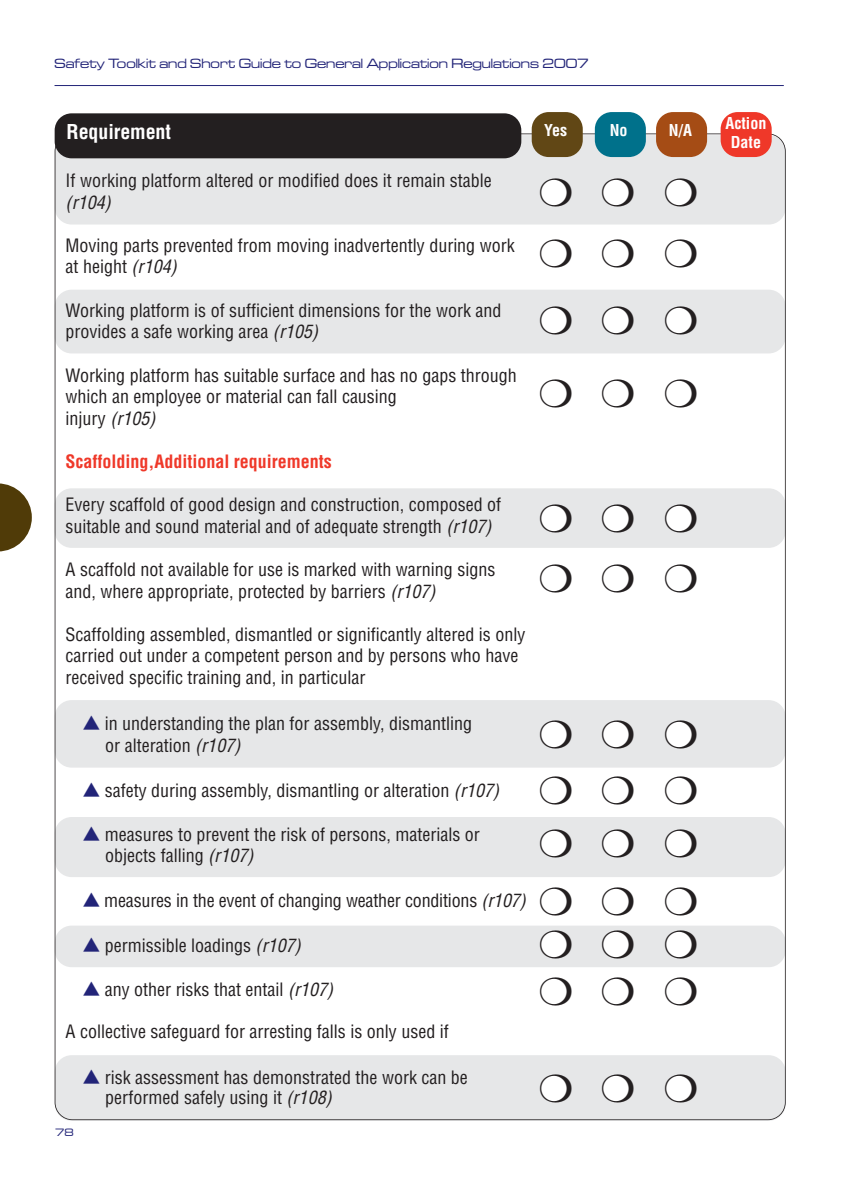
<style>
.page{position:relative;width:866px;height:1187px;background:#fff}
.page>*{position:absolute;margin:0;border:0;box-sizing:border-box;transform-origin:0 0}
.t1{font:39.2px/54.8px "Zapf Dingbats";color:#231f20}
.t2{font:700 condensed 20px "Helvetica";letter-spacing:-.005em;color:#fff}
.t3{font:condensed 18px/21.6px "Helvetica";color:#231f20}
.t4{font:700 condensed 18px "Helvetica";color:#ef3829}
.t5{font:italic condensed 18px "Helvetica";color:#231f20}
.t6{font:700 condensed 16px/19px "Helvetica";color:#fff;text-align:center}
.t7{font:14px "Microgramma D Medi Exte";color:#222478}
.t8{font:11.2px "Microgramma D Medi Exte";color:#222478}
.s1{font-style:italic}
.s2{color:#222478}
</style>
<div class="page">
<hr style="left:55px;top:85px;width:729px;height:1px;background:#222478">
<div style="left:55px;top:135px;width:731px;height:89px;background:#e6e7e8;border-radius:17px"></div>
<div style="left:55px;top:290px;width:731px;height:63px;background:#e6e7e8;border-radius:17px"></div>
<div style="left:55px;top:488px;width:731px;height:60px;background:#e6e7e8;border-radius:17px"></div>
<div style="left:55px;top:700px;width:731px;height:67px;background:#e6e7e8;border-radius:17px"></div>
<div style="left:55px;top:817px;width:731px;height:60px;background:#e6e7e8;border-radius:17px"></div>
<div style="left:55px;top:925px;width:731px;height:42px;background:#e6e7e8;border-radius:17px"></div>
<div style="left:55px;top:1055px;width:731px;height:66px;background:#e6e7e8;border-radius:17px"></div>
<div style="left:55px;top:113px;width:466px;height:45px;background:#231f20;border-radius:17px"></div>
<div style="left:532px;top:112px;width:51px;height:45px;background:#614715;border-radius:17px"></div>
<div style="left:595px;top:112px;width:51px;height:45px;background:#00718b;border-radius:17px"></div>
<div style="left:656px;top:112px;width:51px;height:45px;background:#a54c15;border-radius:17px"></div>
<div style="left:721px;top:112px;width:51px;height:45px;background:#ef3829;border-radius:17px"></div>
<div style="left:666px;top:179px;width:28px;height:28px;background:#fff;border-radius:50%"></div>
<div style="left:603px;top:179px;width:28px;height:28px;background:#fff;border-radius:50%"></div>
<div style="left:541px;top:179px;width:29px;height:28px;background:#fff;border-radius:50%"></div>
<div style="left:666px;top:307px;width:28px;height:28px;background:#fff;border-radius:50%"></div>
<div style="left:603px;top:307px;width:28px;height:28px;background:#fff;border-radius:50%"></div>
<div style="left:541px;top:307px;width:29px;height:28px;background:#fff;border-radius:50%"></div>
<div style="left:666px;top:505px;width:28px;height:27px;background:#fff;border-radius:50%"></div>
<div style="left:603px;top:505px;width:28px;height:27px;background:#fff;border-radius:50%"></div>
<div style="left:541px;top:505px;width:29px;height:27px;background:#fff;border-radius:50%"></div>
<div style="left:666px;top:720px;width:28px;height:28px;background:#fff;border-radius:50%"></div>
<div style="left:603px;top:720px;width:28px;height:28px;background:#fff;border-radius:50%"></div>
<div style="left:541px;top:720px;width:29px;height:28px;background:#fff;border-radius:50%"></div>
<div style="left:666px;top:830px;width:28px;height:28px;background:#fff;border-radius:50%"></div>
<div style="left:603px;top:830px;width:28px;height:28px;background:#fff;border-radius:50%"></div>
<div style="left:541px;top:830px;width:29px;height:28px;background:#fff;border-radius:50%"></div>
<div style="left:666px;top:930px;width:28px;height:28px;background:#fff;border-radius:50%"></div>
<div style="left:603px;top:930px;width:28px;height:28px;background:#fff;border-radius:50%"></div>
<div style="left:541px;top:930px;width:29px;height:28px;background:#fff;border-radius:50%"></div>
<div style="left:666px;top:1075px;width:28px;height:28px;background:#fff;border-radius:50%"></div>
<div style="left:603px;top:1075px;width:28px;height:28px;background:#fff;border-radius:50%"></div>
<div style="left:541px;top:1075px;width:29px;height:28px;background:#fff;border-radius:50%"></div>
<svg style="left:0;top:483px;width:32px;height:68px"></svg>
<p class="t7" style="left:55px;top:59px;width:536px">Safety Toolkit and Short Guide to General Application Regulations 2007</p>
<p class="t2" style="left:67px;top:124px;width:106px">Requirement</p>
<p class="t3" style="left:66px;top:171px;width:428px">If working platform altered or modified does it remain stable</p>
<p class="t5" style="left:66px;top:195px;width:50px">(r104)</p>
<p class="t3" style="left:66px;top:236px;width:451px">Moving parts prevented from moving inadvertently during work at height <span class="s1">(r104)</span></p>
<p class="t3" style="left:66px;top:301px;width:437px">Working platform is of sufficient dimensions for the work and provides a safe working area <span class="s1">(r105)</span></p>
<p class="t3" style="left:66px;top:366px;width:453px">Working platform has suitable surface and has no gaps through which an employee or material can fall causing<br>injury <span class="s1">(r105)</span></p>
<p class="t4" style="left:66px;top:454px;width:268px">Scaffolding,Additional requirements</p>
<p class="t3" style="left:66px;top:495px;width:437px">Every scaffold of good design and construction, composed of suitable and sound material and of adequate strength <span class="s1">(r107)</span></p>
<p class="t3" style="left:66px;top:560px;width:431px">A scaffold not available for use is marked with warning signs and, where appropriate, protected by barriers <span class="s1">(r107)</span></p>
<p class="t3" style="left:66px;top:625px;width:461px">Scaffolding assembled, dismantled or significantly altered is only carried out under a competent person and by persons who have received specific training and, in particular</p>
<p class="t3" style="left:105px;top:713px;width:368px;line-height:22.8px;text-indent:-23px"><span class="s2">▲</span> in understanding the plan for assembly, dismantling or alteration <span class="s1">(r107)</span></p>
<p class="t3" style="left:83px;top:781px;width:422px"><span class="s2">▲</span> safety during assembly, dismantling or alteration <span class="s1">(r107)</span></p>
<p class="t3" style="left:105px;top:826px;width:376px;line-height:20.4px;text-indent:-23px"><span class="s2">▲</span> measures to prevent the risk of persons, materials or objects falling <span class="s1">(r107)</span></p>
<p class="t3" style="left:83px;top:891px;width:448px"><span class="s2">▲</span> measures in the event of changing weather conditions <span class="s1">(r107)</span></p>
<p class="t3" style="left:83px;top:936px;width:223px"><span class="s2">▲</span> permissible loadings <span class="s1">(r107)</span></p>
<p class="t3" style="left:83px;top:980px;width:256px"><span class="s2">▲</span> any other risks that entail <span class="s1">(r107)</span></p>
<p class="t3" style="left:66px;top:1022px;width:385px">A collective safeguard for arresting falls is only used if</p>
<p class="t3" style="left:105px;top:1068px;width:364px;line-height:20.4px;text-indent:-23px"><span class="s2">▲</span> risk assessment has demonstrated the work can be performed safely using it <span class="s1">(r108)</span></p>
<p class="t8" style="left:55px;top:1128px;width:20px">78</p>
<p class="t6" style="left:544px;top:122px;width:25px">Yes</p>
<p class="t6" style="left:610px;top:122px;width:19px">No</p>
<p class="t6" style="left:669px;top:122px;width:25px">N/A</p>
<p class="t6" style="left:725px;top:115px;width:42px">Action<br>Date</p>
<h1 class="t1" style="left:539px;top:162px;width:160px;line-height:61.4px">❍❍❍ ❍❍❍</h1>
<h1 class="t1" style="left:539px;top:285px;width:160px;line-height:72.4px">❍❍❍ ❍❍❍</h1>
<h1 class="t1" style="left:539px;top:489px;width:160px;line-height:59.8px">❍❍❍ ❍❍❍</h1>
<h1 class="t1" style="left:539px;top:707px;width:160px;text-align:justify">❍❍❍ ❍❍❍ ❍❍❍</h1>
<h1 class="t1" style="left:539px;top:880px;width:160px;line-height:42.8px">❍❍❍ ❍❍❍</h1>
<h1 class="t1" style="left:539px;top:964px;width:160px">❍❍❍</h1>
<h1 class="t1" style="left:539px;top:1061px;width:160px">❍❍❍</h1>
</div>
